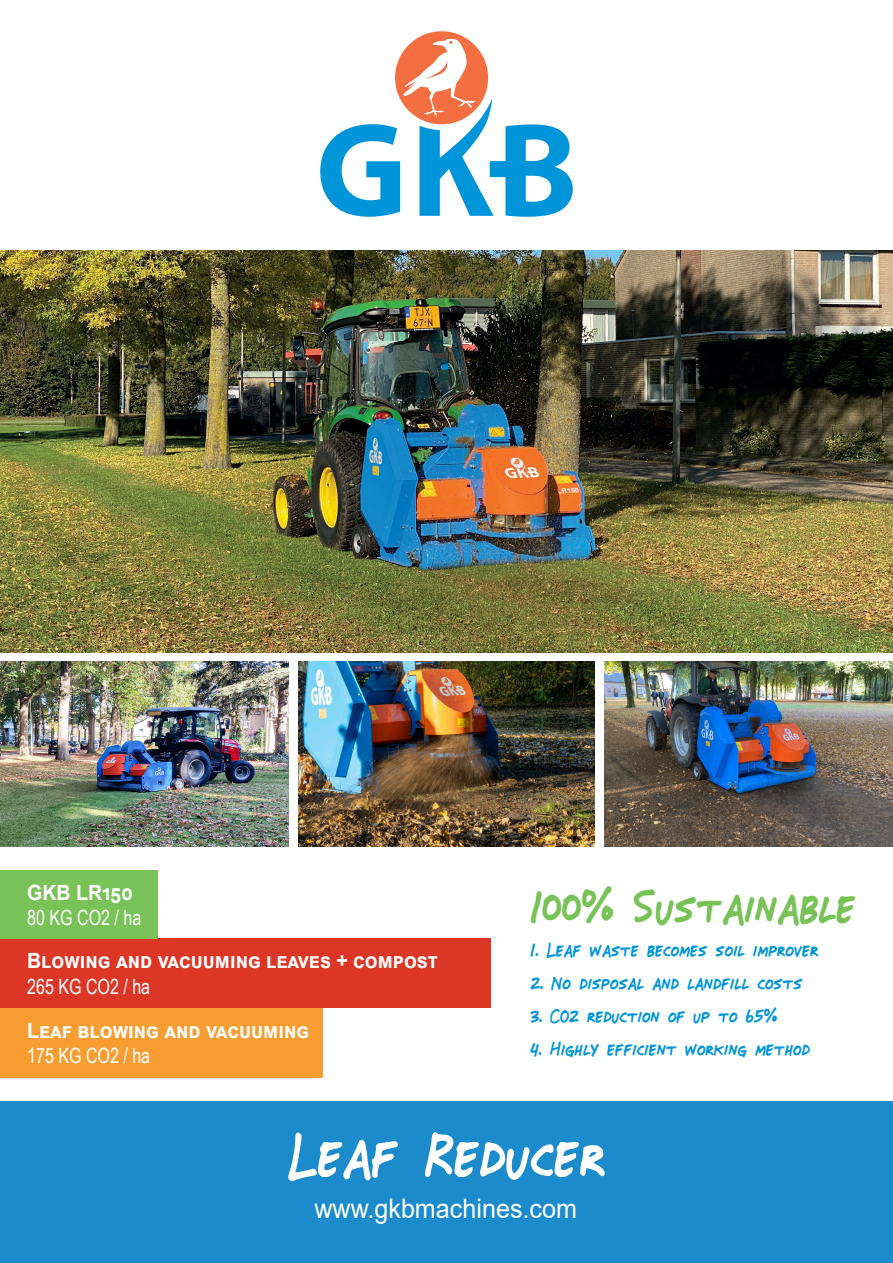
<style>
.page{position:relative;width:893px;height:1263px;background:#fff}
.page>*{position:absolute;margin:0;border:0;box-sizing:border-box;transform-origin:0 0}
.t1{font:66px "Mr Marcoozie MEDIUM";color:#fff;scale:.93 1}
.t2{font:51px "Mr Marcoozie MEDIUM";color:#78c258;scale:.93 1}
.t3{font:27px "Arial";color:#fff;scale:.93 1}
.t4{font:21px "Mr Marcoozie MEDIUM";color:#0095d9;scale:.93 1}
.t5{font:700 21px "Arial";color:#fff;scale:.93 1}
.t6{font:21px "Arial Narrow";color:#fff;scale:.93 1}
</style>
<div class="page">
<div style="left:0;top:1101px;width:893px;height:162px;background:#1b8bcb"></div>
<div style="left:395px;top:31px;width:93px;height:93px;background:#f36f42;border-radius:50%"></div>
<svg style="left:320px;top:38px;width:252px;height:179px"></svg>
<img style="left:0;top:661px;width:289px;height:186px">
<img style="left:298px;top:661px;width:297px;height:186px">
<img style="left:604px;top:661px;width:289px;height:186px">
<img style="left:0;top:250px;width:893px;height:402px">
<div style="left:0;top:1008px;width:322px;height:69px;background:#f89d31"></div>
<div style="left:0;top:939px;width:490px;height:69px;background:#db3626"></div>
<div style="left:0;top:871px;width:158px;height:68px;background:#78c258"></div>
<p class="t5" style="left:27px;top:878px;width:115px">GKB LR150</p>
<p class="t6" style="left:27px;top:902px;width:124px">80 KG CO2 / ha</p>
<p class="t5" style="left:27px;top:946px;width:443px">Blowing and vacuuming leaves + compost</p>
<p class="t6" style="left:27px;top:971px;width:134px">265 KG CO2 / ha</p>
<p class="t5" style="left:27px;top:1015px;width:305px">Leaf blowing and vacuuming</p>
<p class="t6" style="left:27px;top:1040px;width:134px">175 KG CO2 / ha</p>
<p class="t2" style="left:530px;top:883px;width:351px">100% Sustainable</p>
<p class="t4" style="left:530px;top:940px;width:311px">1. Leaf waste becomes soil improver</p>
<p class="t4" style="left:530px;top:973px;width:294px">2. No disposal and landfill costs</p>
<p class="t4" style="left:530px;top:1006px;width:267px">3. CO2 reduction of up to 65%</p>
<p class="t4" style="left:530px;top:1039px;width:302px">4. Highly efficient working method</p>
<h1 class="t1" style="left:288px;top:1125px;width:343px">Leaf Reducer</h1>
<p class="t3" style="left:314px;top:1190px;width:284px">www.gkbmachines.com</p>
</div>
